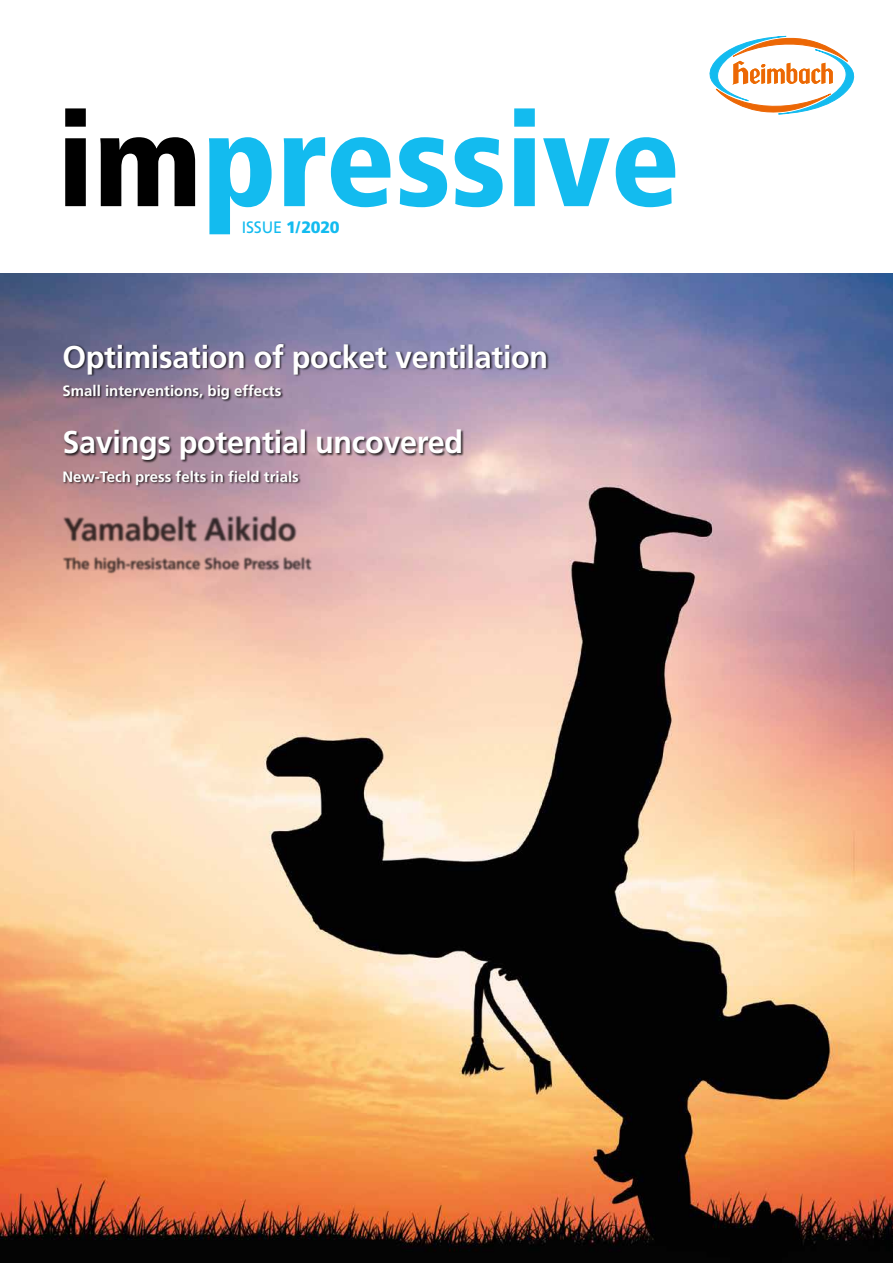
<style>
.page{position:relative;width:893px;height:1263px;background:#fff}
.page>*{position:absolute;margin:0;border:0;box-sizing:border-box;transform-origin:0 0}
.t1{font:900 condensed 130.35px "Frutiger";color:#13bbef}
.t2{font:700 31.5px "Frutiger";letter-spacing:-.01em;color:#fff}
.t3{font:900 16.5px "Frutiger";color:#13bbef}
.t4{font:700 15px "Frutiger";color:#fff}
.s1{color:#000}
.s2{font-weight:400}
</style>
<div class="page">
<img style="left:0;top:274px;width:893px;height:989px">
<svg style="left:709px;top:35px;width:146px;height:80px"></svg>
<div style="left:62px;top:343px;width:487px;height:231px;background:#000;opacity:.75"></div>
<h1 class="t1" style="left:57px;top:82px;width:624px"><span class="s1">im</span>pressive</h1>
<p class="t3" style="left:242px;top:217px;width:99px"><span class="s2">ISSUE</span> 1/2020</p>
<h2 class="t2" style="left:62px;top:338px;width:487px">Optimisation of pocket ventilation</h2>
<p class="t4" style="left:62px;top:382px;width:220px">Small interventions, big effects</p>
<h2 class="t2" style="left:62px;top:424px;width:402px">Savings potential uncovered</h2>
<p class="t4" style="left:62px;top:468px;width:238px">New-Tech press felts in field trials</p>
</div>
